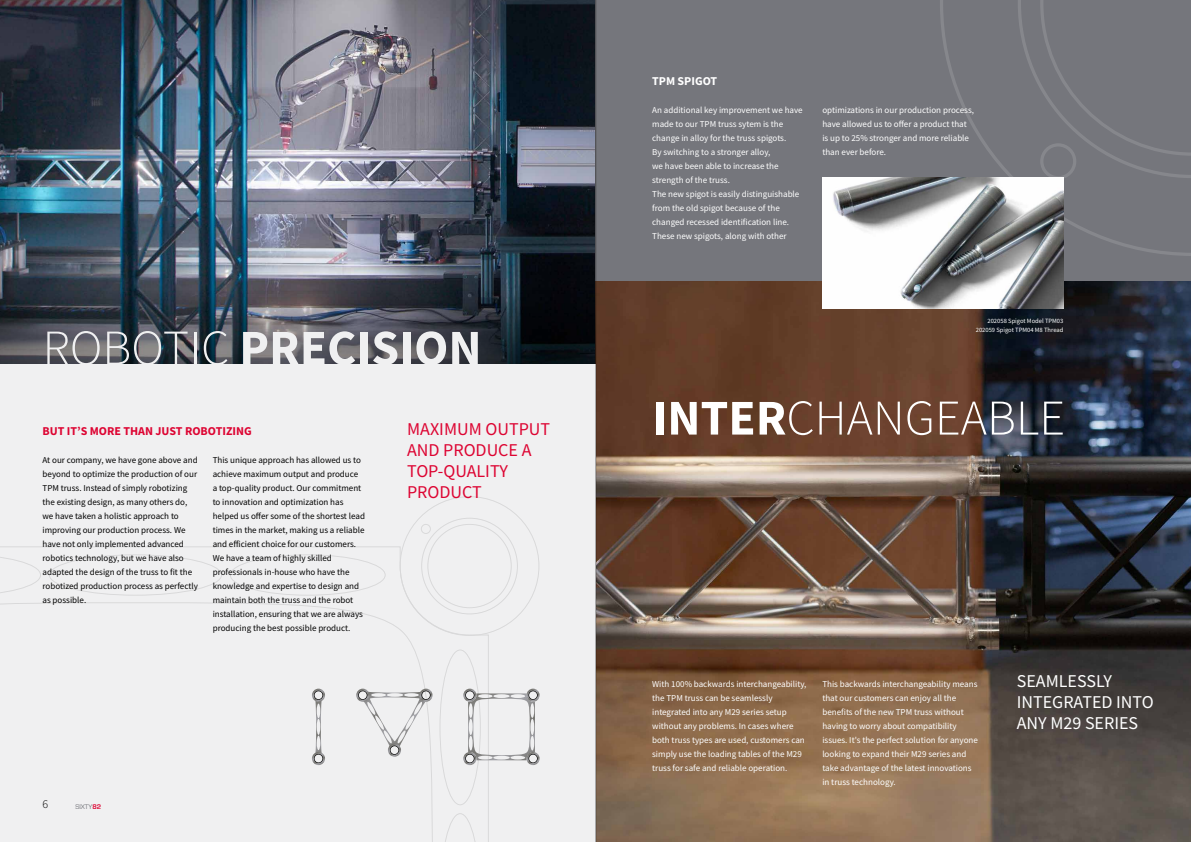
<style>
.page{position:relative;width:1191px;height:842px;background:#fff}
.page>*{position:absolute;margin:0;border:0;box-sizing:border-box;transform-origin:0 0}
.t1{font:700 50px "Source Sans Pro";color:#f0f0f1}
.t2{font:300 50px "Source Sans Pro";color:#fff}
.t3{font:18px/21px "Source Sans Pro";color:#dd0432}
.t4{font:18px/21px "Source Sans Pro";color:#fff}
.t5{font:700 12px "Source Sans Pro";color:#dd0432}
.t6{font:700 12px "Source Sans Pro";color:#fff}
.t7{font:300 12px "Source Sans Pro";color:#000}
.t8{font:9px/14px "Source Sans Pro";color:#fff}
.t9{font:9px/14px "Source Sans Pro";color:#000}
.t10{font:7px "Eurostile";color:#75767c}
.t11{font:6.5px/9px "Source Sans Pro";color:#fff;text-align:right}
.s1{font-weight:300}
.s2{font-weight:700;color:#dd0432}
.s3{font-weight:700}
</style>
<div class="page">
<img style="left:0;top:0;width:595px;height:365px">
<div style="left:0;top:365px;width:595px;height:477px;background:#f0f0f1"></div>
<svg style="left:0;top:546px;width:489px;height:296px"></svg>
<svg style="left:399px;top:496px;width:140px;height:140px"></svg>
<div style="left:421px;top:524px;width:10px;height:10px;border:1px solid #000;border-radius:50%"></div>
<svg style="left:356px;top:689px;width:76px;height:68px"></svg>
<svg style="left:463px;top:689px;width:76px;height:76px"></svg>
<svg style="left:312px;top:689px;width:13px;height:76px"></svg>
<img style="left:595px;top:0;width:596px;height:842px">
<h1 class="t1" style="left:43px;top:314px;width:440px"><span class="s1">ROBOTIC</span> PRECISION</h1>
<h3 class="t5" style="left:43px;top:422px;width:211px">BUT IT’S MORE THAN JUST ROBOTIZING</h3>
<p class="t9" style="left:43px;top:452px;width:157px">At our company, we have gone above and beyond to optimize the production of our TPM truss. Instead of simply robotizing the existing design, as many others do, we have taken a holistic approach to improving our production process. We have not only implemented advanced robotics technology, but we have also adapted the design of the truss to fit the robotized production process as perfectly as possible.</p>
<p class="t9" style="left:213px;top:453px;width:154px">This unique approach has allowed us to achieve maximum output and produce a top-quality product. Our commitment to innovation and optimization has helped us offer some of the shortest lead times in the market, making us a reliable and efficient choice for our customers.<br>We have a team of highly skilled professionals in-house who have the knowledge and expertise to design and maintain both the truss and the robot installation, ensuring that we are always producing the best possible product.</p>
<h2 class="t3" style="left:407px;top:418px;width:144px">MAXIMUM OUTPUT<br>AND PRODUCE A<br>TOP-QUALITY<br>PRODUCT</h2>
<h3 class="t7" style="left:43px;top:797px;width:7px">6</h3>
<p class="t10" style="left:76px;top:803px;width:27px">SIXTY<span class="s2">82</span></p>
<h3 class="t6" style="left:652px;top:72px;width:67px">TPM SPIGOT</h3>
<p class="t8" style="left:652px;top:102px;width:152px">An additional key improvement we have made to our TPM truss sytem is the change in alloy for the truss spigots.<br>By switching to a stronger alloy,<br>we have been able to increase the strength of the truss.<br>The new spigot is easily distinguishable from the old spigot because of the changed recessed identification line.<br>These new spigots, along with other</p>
<p class="t8" style="left:822px;top:103px;width:153px">optimizations in our production process, have allowed us to offer a product that is up to 25% stronger and more reliable than ever before.</p>
<p class="t11" style="left:975px;top:316px;width:89px">202058 Spigot Model TPM03<br>202059 Spigot TPM04 M8 Thread</p>
<h1 class="t2" style="left:652px;top:387px;width:414px"><span class="s3">INTER</span>CHANGEABLE</h1>
<p class="t8" style="left:652px;top:677px;width:156px">With 100% backwards interchangeability, the TPM truss can be seamlessly integrated into any M29 series setup without any problems. In cases where both truss types are used, customers can simply use the loading tables of the M29 truss for safe and reliable operation.</p>
<p class="t8" style="left:822px;top:677px;width:157px">This backwards interchangeability means that our customers can enjoy all the benefits of the new TPM truss without having to worry about compatibility issues. It's the perfect solution for anyone looking to expand their M29 series and take advantage of the latest innovations in truss technology.</p>
<h2 class="t4" style="left:1016px;top:670px;width:138px">SEAMLESSLY<br>INTEGRATED INTO<br>ANY M29 SERIES</h2>
</div>
